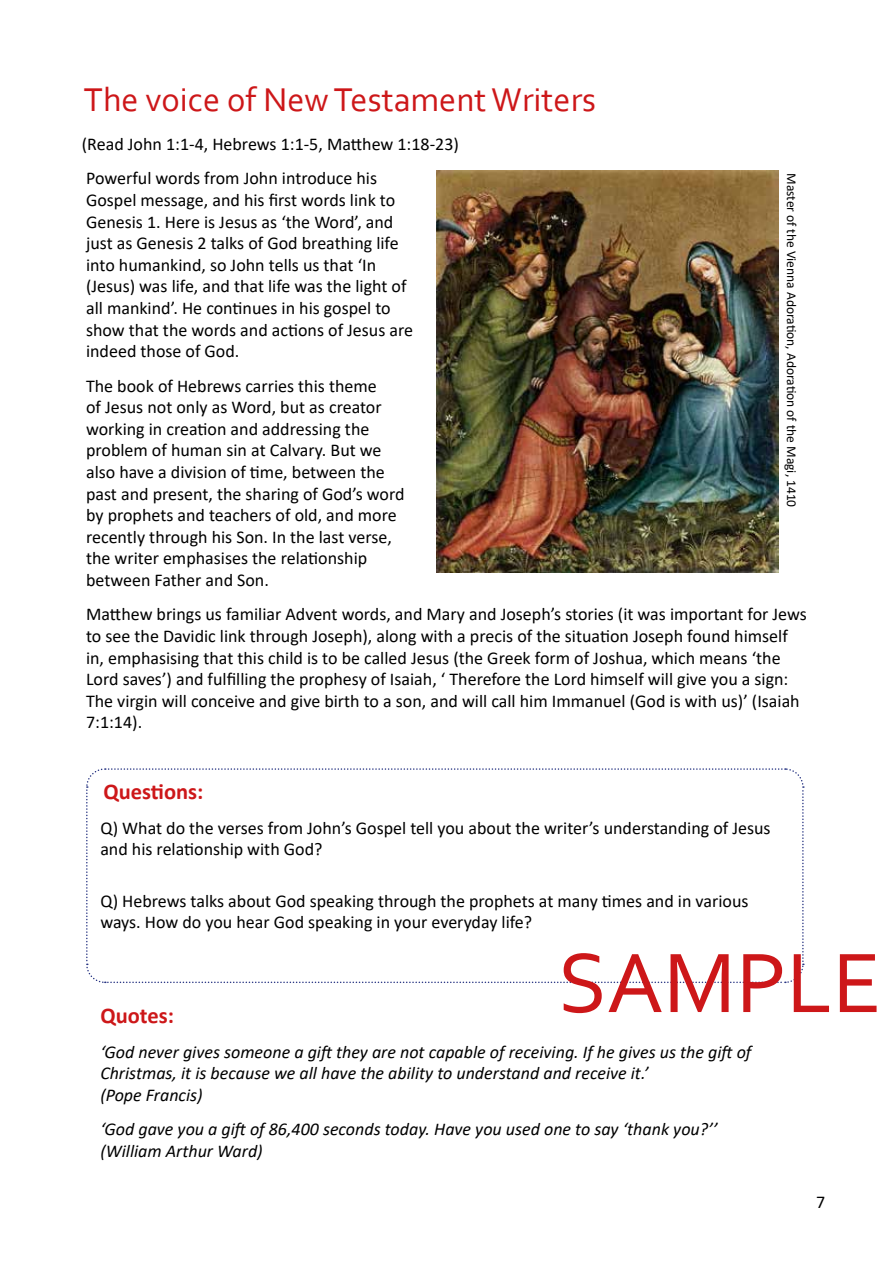
<style>
.page{position:relative;width:893px;height:1263px;background:#fff}
.page>*{position:absolute;margin:0;border:0;box-sizing:border-box;transform-origin:0 0}
.t1{font:88.5px "Corbel";color:#cd1719}
.t2{font:34.5px "Corbel";color:#cd1719}
.t3{font:700 22.5px "Calibri";color:#cd1719}
.t4{font:18px/21.6px "Calibri";color:#000}
.t5{font:italic 18px/21.6px "Calibri";color:#000}
.t6{font:13.5px "Calibri";color:#000}
</style>
<div class="page">
<svg style="left:86px;top:768px;width:718px;height:216px"></svg>
<img style="left:437px;top:171px;width:341px;height:402px">
<h2 class="t2" style="left:84px;top:79px;width:514px">The voice of New Testament Writers</h2>
<p class="t4" style="left:82px;top:133px;width:379px">(Read John 1:1-4, Hebrews 1:1-5, Matthew 1:18-23)</p>
<p class="t4" style="left:86px;top:167px;width:329px">Powerful words from John introduce his Gospel message, and his first words link to Genesis 1. Here is Jesus as ‘the Word’, and just as Genesis 2 talks of God breathing life into humankind, so John tells us that ‘In (Jesus) was life, and that life was the light of all mankind’. He continues in his gospel to show that the words and actions of Jesus are indeed those of God.</p>
<p class="t4" style="left:86px;top:374px;width:320px">The book of Hebrews carries this theme<br>of Jesus not only as Word, but as creator working in creation and addressing the problem of human sin at Calvary. But we also have a division of time, between the past and present, the sharing of God’s word by prophets and teachers of old, and more recently through his Son. In the last verse, the writer emphasises the relationship between Father and Son.</p>
<p class="t4" style="left:86px;top:603px;width:722px">Matthew brings us familiar Advent words, and Mary and Joseph’s stories (it was important for Jews to see the Davidic link through Joseph), along with a precis of the situation Joseph found himself in, emphasising that this child is to be called Jesus (the Greek form of Joshua, which means ‘the Lord saves’) and fulfilling the prophesy of Isaiah, ‘ Therefore the Lord himself will give you a sign:<br>The virgin will conceive and give birth to a son, and will call him Immanuel (God is with us)’ (Isaiah 7:1:14).</p>
<p class="t6" style="left:801px;top:173px;width:336px;rotate:90deg">Master of the Vienna Adoration, Adoration of the Magi, 1410</p>
<p class="t3" style="left:103px;top:776px;width:102px">Questions:</p>
<p class="t4" style="left:100px;top:816px;width:672px">Q) What do the verses from John’s Gospel tell you about the writer’s understanding of Jesus and his relationship with God?</p>
<p class="t4" style="left:100px;top:889px;width:650px">Q) Hebrews talks about God speaking through the prophets at many times and in various ways. How do you hear God speaking in your everyday life?</p>
<h1 class="t1" style="left:558px;top:928px;width:325px">SAMPLE</h1>
<p class="t3" style="left:100px;top:1000px;width:75px">Quotes:</p>
<p class="t5" style="left:100px;top:1040px;width:653px">‘God never gives someone a gift they are not capable of receiving. If he gives us the gift of<br>Christmas, it is because we all have the ability to understand and receive it.’<br>(Pope Francis)</p>
<p class="t5" style="left:100px;top:1118px;width:619px">‘God gave you a gift of 86,400 seconds today. Have you used one to say ‘thank you?’’ (William Arthur Ward)</p>
<p class="t4" style="left:816px;top:1191px;width:11px">7</p>
</div>
